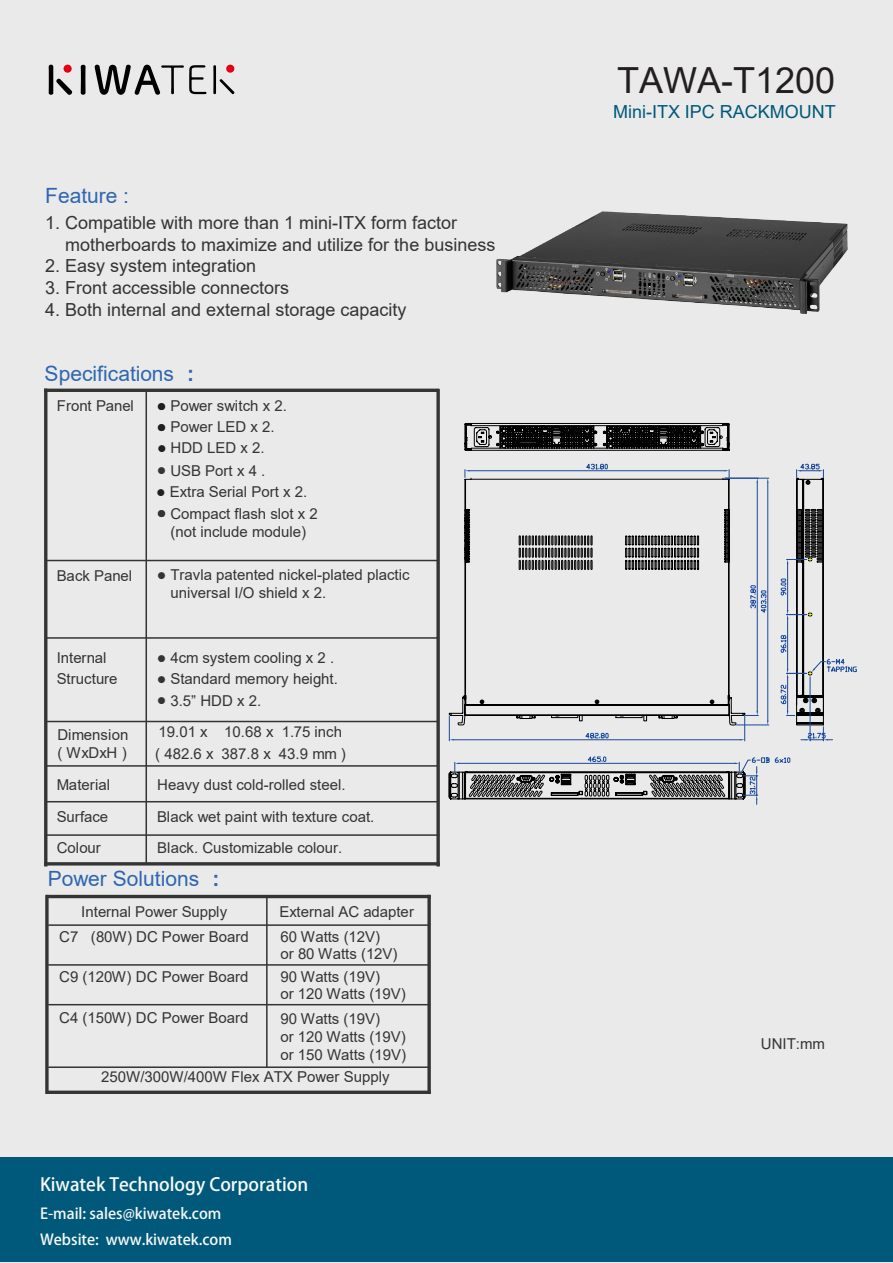
<style>
.page{position:relative;width:893px;height:1263px;background:#eaeaea}
.page>*{position:absolute;margin:0;border:0;box-sizing:border-box;transform-origin:0 0}
.t1{font:36px "Arial";color:#231f20}
.t2{font:21px "Arial";color:#2e67b0}
.t3{font:18px/21.6px "Arial";color:#343433}
.t4{font:700 18px "Adobe Fan Heiti Std";color:#f9f9f9}
.t5{font:18px "Arial";color:#00597a}
.t6{font:15px/18px "Arial";color:#343433}
.t7{font:700 15px "Adobe Fan Heiti Std";color:#f9f7f7}
.t8{font:700 15px "Adobe Fan Heiti Std";color:#f9f9f9}
.t9{font:12px "Wingdings";color:#343433}
.t10{font:12px "Wingdings";color:#231f20}
.s1{font-weight:700}
.s2{color:#231f20}
</style>
<div class="page">
<div style="left:0;top:1157px;width:893px;height:105px;background:#00597a"></div>
<svg style="left:49px;top:65px;width:23px;height:30px"></svg>
<svg style="left:81px;top:65px;width:5px;height:30px"></svg>
<svg style="left:95px;top:65px;width:111px;height:30px"></svg>
<svg style="left:213px;top:65px;width:21px;height:29px"></svg>
<div style="left:64px;top:65px;width:8px;height:8px;background:#e50011;border-radius:50%"></div>
<div style="left:226px;top:65px;width:8px;height:8px;background:#e50011;border-radius:50%"></div>
<img style="left:496px;top:211px;width:352px;height:103px">
<hr style="left:48px;top:924px;width:382px;height:2px;background:#343433">
<hr style="left:48px;top:964px;width:382px;height:2px;background:#343433">
<hr style="left:48px;top:1066px;width:382px;height:2px;background:#343433">
<hr style="left:48px;top:1004px;width:382px;height:1px;background:#343433">
<hr style="left:48px;top:895px;width:381px;height:3px;background:#343433">
<svg style="left:427px;top:896px;width:4px;height:196px"></svg>
<svg style="left:45px;top:896px;width:4px;height:196px"></svg>
<svg style="left:48px;top:1090px;width:381px;height:4px;fill:#343433"></svg>
<hr style="left:266px;top:896px;width:2px;height:171px;background:#343433">
<hr style="left:46px;top:389px;width:391px;height:3px;background:#343433">
<hr style="left:46px;top:560px;width:392px;height:1px;background:#343433">
<hr style="left:46px;top:637px;width:393px;height:2px;background:#343433">
<hr style="left:46px;top:765px;width:393px;height:2px;background:#343433">
<hr style="left:46px;top:721px;width:393px;height:1px;background:#343433">
<hr style="left:46px;top:801px;width:392px;height:1px;background:#343433">
<hr style="left:46px;top:834px;width:393px;height:2px;background:#343433">
<hr style="left:44px;top:390px;width:3px;height:475px;background:#343433">
<hr style="left:146px;top:390px;width:1px;height:475px;background:#343433">
<hr style="left:46px;top:862px;width:392px;height:3px;background:#343433">
<svg style="left:436px;top:391px;width:4px;height:474px;fill:#343433"></svg>
<svg style="left:500px;top:425px;width:230px;height:26px"></svg>
<svg style="left:449px;top:463px;width:408px;height:342px"></svg>
<h2 class="t2" style="left:45px;top:181px;width:85px">Feature :</h2>
<p class="t3" style="left:65px;top:212px;width:432px;text-indent:-20px">1. Compatible with more than 1 mini-ITX form factor motherboards to maximize and utilize for the business</p>
<p class="t3" style="left:45px;top:255px;width:213px">2. Easy system integration</p>
<p class="t3" style="left:45px;top:277px;width:246px">3. Front accessible connectors</p>
<p class="t3" style="left:45px;top:298px;width:363px">4. Both internal and external storage capacity</p>
<h2 class="t2" style="left:45px;top:359px;width:151px">Specifications <span class="s1">:</span></h2>
<p class="t6" style="left:57px;top:396px;width:79px">Front Panel</p>
<p class="t6" style="left:170px;top:396px;width:118px">Power switch x 2.</p>
<p class="t10" style="left:157px;top:400px;width:10px">●</p>
<p class="t6" style="left:157px;top:418px;width:119px"><span class="s2">●</span> Power LED x 2.</p>
<p class="t9" style="left:157px;top:464px;width:10px">●</p>
<p class="t6" style="left:157px;top:505px;width:162px;text-align:center">● Compact flash slot x 2 (not include module)</p>
<p class="t6" style="left:157px;top:439px;width:109px"><span class="s2">●</span> HDD LED x 2.</p>
<p class="t6" style="left:157px;top:483px;width:152px"><span class="s2">●</span> Extra Serial Port x 2.</p>
<p class="t6" style="left:170px;top:462px;width:96px">USB Port x 4 .</p>
<p class="t6" style="left:57px;top:567px;width:77px">Back Panel</p>
<p class="t6" style="left:170px;top:565px;width:241px;text-indent:-13px">● Travla patented nickel-plated plactic universal I/O shield x 2.</p>
<p class="t6" style="left:57px;top:647px;width:62px;line-height:21.3px">Internal<br>Structure</p>
<p class="t6" style="left:170px;top:648px;width:165px">4cm system cooling x 2 .</p>
<p class="t9" style="left:157px;top:652px;width:10px">●</p>
<p class="t6" style="left:170px;top:670px;width:169px">Standard memory height.</p>
<p class="t6" style="left:157px;top:691px;width:106px">● 3.5” HDD x 2.</p>
<p class="t9" style="left:157px;top:673px;width:10px">●</p>
<p class="t6" style="left:57px;top:726px;width:72px">Dimension ( WxDxH )</p>
<p class="t6" style="left:155px;top:721px;width:192px;line-height:21.6px">19.01 x 10.68 x 1.75 inch ( 482.6 x 387.8 x 43.9 mm )</p>
<p class="t6" style="left:57px;top:776px;width:55px">Material</p>
<p class="t6" style="left:157px;top:776px;width:190px">Heavy dust cold-rolled steel.</p>
<p class="t6" style="left:57px;top:808px;width:53px">Surface</p>
<p class="t6" style="left:157px;top:808px;width:219px">Black wet paint with texture coat.</p>
<p class="t6" style="left:57px;top:839px;width:46px">Colour</p>
<p class="t6" style="left:157px;top:839px;width:187px">Black. Customizable colour.</p>
<h2 class="t2" style="left:48px;top:864px;width:173px">Power Solutions <span class="s1">:</span></h2>
<p class="t6" style="left:81px;top:902px;width:147px">Internal Power Supply</p>
<p class="t6" style="left:279px;top:902px;width:136px">External AC adapter</p>
<p class="t6" style="left:59px;top:927px;width:191px">C7 (80W) DC Power Board</p>
<p class="t6" style="left:59px;top:968px;width:191px">C9 (120W) DC Power Board</p>
<p class="t6" style="left:59px;top:1008px;width:191px">C4 (150W) DC Power Board</p>
<p class="t6" style="left:280px;top:928px;width:119px;line-height:16.8px">60 Watts (12V)<br>or 80 Watts (12V)</p>
<p class="t6" style="left:280px;top:968px;width:127px;line-height:16.5px">90 Watts (19V)<br>or 120 Watts (19V)</p>
<p class="t6" style="left:280px;top:1027px;width:127px">or 120 Watts (19V) or 150 Watts (19V)</p>
<p class="t6" style="left:280px;top:1010px;width:101px">90 Watts (19V)</p>
<p class="t6" style="left:101px;top:1067px;width:290px">250W/300W/400W Flex ATX Power Supply</p>
<p class="t4" style="left:40px;top:1173px;width:270px">Kiwatek Technology Corporation</p>
<p class="t8" style="left:40px;top:1230px;width:193px">Website: www.kiwatek.com</p>
<p class="t7" style="left:40px;top:1205px;width:183px">E-mail: sales@kiwatek.com</p>
<h1 class="t1" style="left:617px;top:56px;width:220px">TAWA-T1200</h1>
<p class="t5" style="left:613px;top:99px;width:224px">Mini-ITX IPC RACKMOUNT</p>
<p class="t6" style="left:761px;top:1034px;width:66px">UNIT:mm</p>
</div>
